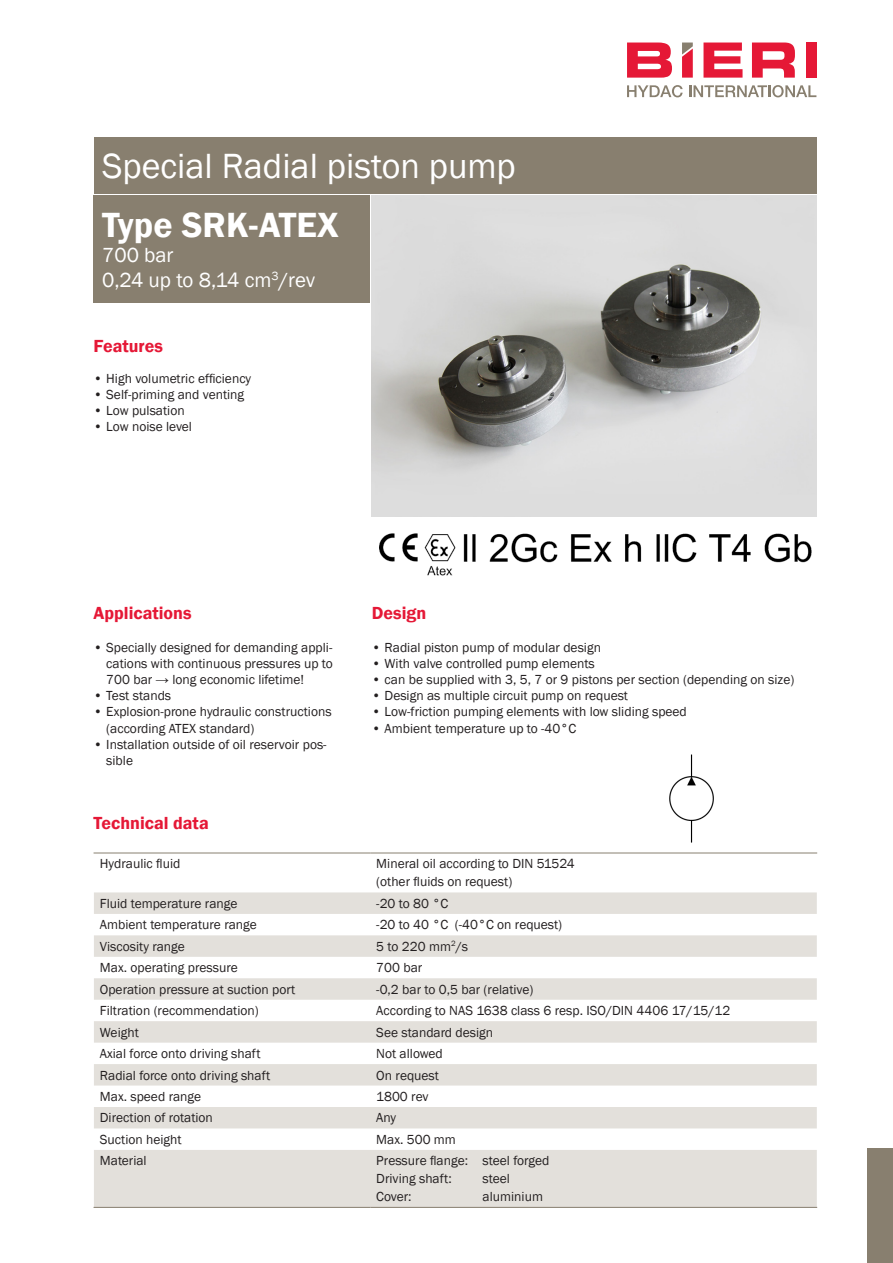
<style>
.page{position:relative;width:893px;height:1263px;background:#fff}
.page>*{position:absolute;margin:0;border:0;box-sizing:border-box;transform-origin:0 0}
._01_Titelseite_Titel{font:36px "Franklin Gothic";color:#fff}
._02_Titelseite_Unter{font:600 36px "Franklin Gothic";color:#fff}
._03_Titelseite_Unter{font:21px "Franklin Gothic";color:#fff}
._04_Titel_rot{font:600 18px "Franklin Gothic";color:#e51836}
._07_1_Grundtext_Engl{font:13.5px/16.2px "Franklin Gothic";color:#231f20}
._07_Grundtext{font:13.5px "Franklin Gothic";color:#231f20}
.s1{font-weight:600}
</style>
<div class="page">
<div style="left:806px;top:43px;width:10px;height:35px;background:#e51836"></div>
<svg style="left:682px;top:43px;width:11px;height:35px"></svg>
<svg style="left:627px;top:43px;width:45px;height:35px"></svg>
<svg style="left:703px;top:43px;width:39px;height:35px"></svg>
<svg style="left:752px;top:43px;width:43px;height:35px"></svg>
<svg style="left:627px;top:85px;width:56px;height:12px"></svg>
<svg style="left:689px;top:85px;width:127px;height:12px"></svg>
<div style="left:867px;top:1148px;width:26px;height:115px;background:#887f6f"></div>
<div style="left:94px;top:137px;width:722px;height:56px;background:#887f6f"></div>
<div style="left:94px;top:195px;width:276px;height:108px;background:#887f6f"></div>
<img style="left:372px;top:195px;width:444px;height:321px">
<img style="left:669px;top:755px;width:44px;height:87px">
<img style="left:379px;top:533px;width:433px;height:43px">
<svg style="left:94px;top:892px;width:723px;height:315px;fill:#e3e0db"></svg>
<hr style="left:94px;top:1207px;width:276px;height:1px;background:#887f6f">
<hr style="left:370px;top:1207px;width:447px;height:1px;background:#887f6f">
<hr style="left:94px;top:853px;width:276px;height:1px;background:#887f6f">
<hr style="left:370px;top:853px;width:447px;height:1px;background:#887f6f">
<p class="_01_Titelseite_Titel" style="left:102px;top:144px;width:415px">Special Radial piston pump</p>
<p class="_02_Titelseite_Unter" style="left:102px;top:202px;width:238px">Type SRK-ATEX</p>
<p class="_03_Titelseite_Unter" style="left:102px;top:242px;width:73px">700 bar</p>
<p class="_03_Titelseite_Unter" style="left:102px;top:267px;width:215px">0,24 up to 8,14 cm<sup>3</sup>/rev</p>
<p class="_04_Titel_rot" style="left:94px;top:335px;width:71px">Features</p>
<p class="_07_1_Grundtext_Engl" style="left:94px;top:370px;width:159px">• High volumetric efficiency</p>
<p class="_07_1_Grundtext_Engl" style="left:94px;top:387px;width:152px">• Self-priming and venting</p>
<p class="_07_1_Grundtext_Engl" style="left:94px;top:403px;width:93px">• Low pulsation</p>
<p class="_07_1_Grundtext_Engl" style="left:94px;top:419px;width:100px">• Low noise level</p>
<p class="_04_Titel_rot" style="left:94px;top:601px;width:100px">Applications</p>
<p class="_07_1_Grundtext_Engl" style="left:106px;top:639px;width:228px;text-align:justify;text-indent:-13px">• Specially designed for demanding appli&shy;cations with continuous pressures up to 700 bar <span class="s1">→</span> long economic lifetime!</p>
<p class="_07_1_Grundtext_Engl" style="left:94px;top:688px;width:79px">• Test stands</p>
<p class="_07_1_Grundtext_Engl" style="left:106px;top:704px;width:227px;text-indent:-13px">• Explosion-prone hydraulic constructions (according ATEX standard)</p>
<p class="_07_1_Grundtext_Engl" style="left:106px;top:736px;width:222px;text-indent:-13px">• Installation outside of oil reservoir pos&shy;sible</p>
<p class="_04_Titel_rot" style="left:94px;top:812px;width:117px">Technical data</p>
<p class="_04_Titel_rot" style="left:372px;top:601px;width:56px">Design</p>
<p class="_07_1_Grundtext_Engl" style="left:372px;top:639px;width:231px">• Radial piston pump of modular design</p>
<p class="_07_1_Grundtext_Engl" style="left:372px;top:655px;width:224px">• With valve controlled pump elements</p>
<p class="_07_1_Grundtext_Engl" style="left:372px;top:672px;width:424px">• can be supplied with 3, 5, 7 or 9 pistons per section (depending on size)</p>
<p class="_07_1_Grundtext_Engl" style="left:372px;top:688px;width:258px">• Design as multiple circuit pump on request</p>
<p class="_07_1_Grundtext_Engl" style="left:372px;top:704px;width:317px">• Low-friction pumping elements with low sliding speed</p>
<p class="_07_1_Grundtext_Engl" style="left:372px;top:720px;width:206px">• Ambient temperature up to -40°C</p>
<p class="_07_1_Grundtext_Engl" style="left:100px;top:856px;width:82px">Hydraulic fluid</p>
<p class="_07_1_Grundtext_Engl" style="left:376px;top:856px;width:200px">Mineral oil according to DIN 51524</p>
<p class="_07_1_Grundtext_Engl" style="left:376px;top:874px;width:137px">(other fluids on request)</p>
<p class="_07_1_Grundtext_Engl" style="left:100px;top:895px;width:139px">Fluid temperature range</p>
<p class="_07_Grundtext" style="left:376px;top:895px;width:73px">-20 to 80 °C</p>
<p class="_07_1_Grundtext_Engl" style="left:100px;top:917px;width:159px">Ambient temperature range</p>
<p class="_07_Grundtext" style="left:376px;top:916px;width:187px">-20 to 40 °C (-40°C on request)</p>
<p class="_07_1_Grundtext_Engl" style="left:100px;top:938px;width:86px">Viscosity range</p>
<p class="_07_1_Grundtext_Engl" style="left:376px;top:938px;width:93px">5 to 220 mm<sup>2</sup>/s</p>
<p class="_07_1_Grundtext_Engl" style="left:100px;top:960px;width:140px">Max. operating pressure</p>
<p class="_07_1_Grundtext_Engl" style="left:376px;top:960px;width:47px">700 bar</p>
<p class="_07_1_Grundtext_Engl" style="left:100px;top:981px;width:197px">Operation pressure at suction port</p>
<p class="_07_1_Grundtext_Engl" style="left:376px;top:981px;width:159px">-0,2 bar to 0,5 bar (relative)</p>
<p class="_07_1_Grundtext_Engl" style="left:100px;top:1003px;width:160px">Filtration (recommendation)</p>
<p class="_07_1_Grundtext_Engl" style="left:376px;top:1003px;width:355px">According to NAS 1638 class 6 resp. ISO/DIN 4406 17/15/12</p>
<p class="_07_1_Grundtext_Engl" style="left:100px;top:1024px;width:40px">Weight</p>
<p class="_07_1_Grundtext_Engl" style="left:376px;top:1024px;width:118px">See standard design</p>
<p class="_07_1_Grundtext_Engl" style="left:100px;top:1046px;width:162px">Axial force onto driving shaft</p>
<p class="_07_1_Grundtext_Engl" style="left:376px;top:1046px;width:68px">Not allowed</p>
<p class="_07_1_Grundtext_Engl" style="left:100px;top:1067px;width:172px">Radial force onto driving shaft</p>
<p class="_07_1_Grundtext_Engl" style="left:376px;top:1067px;width:64px">On request</p>
<p class="_07_1_Grundtext_Engl" style="left:100px;top:1089px;width:103px">Max. speed range</p>
<p class="_07_1_Grundtext_Engl" style="left:376px;top:1089px;width:54px">1800 rev</p>
<p class="_07_1_Grundtext_Engl" style="left:100px;top:1110px;width:114px">Direction of rotation</p>
<p class="_07_1_Grundtext_Engl" style="left:376px;top:1110px;width:21px">Any</p>
<p class="_07_1_Grundtext_Engl" style="left:100px;top:1131px;width:83px">Suction height</p>
<p class="_07_1_Grundtext_Engl" style="left:376px;top:1131px;width:81px">Max. 500 mm</p>
<p class="_07_1_Grundtext_Engl" style="left:100px;top:1153px;width:48px">Material</p>
<p class="_07_1_Grundtext_Engl" style="left:376px;top:1153px;width:175px">Pressure flange: steel forged</p>
<p class="_07_1_Grundtext_Engl" style="left:376px;top:1171px;width:77px">Driving shaft:</p>
<p class="_07_1_Grundtext_Engl" style="left:483px;top:1171px;width:29px">steel</p>
<p class="_07_1_Grundtext_Engl" style="left:376px;top:1189px;width:37px">Cover:</p>
<p class="_07_1_Grundtext_Engl" style="left:483px;top:1189px;width:62px">aluminium</p>
</div>
